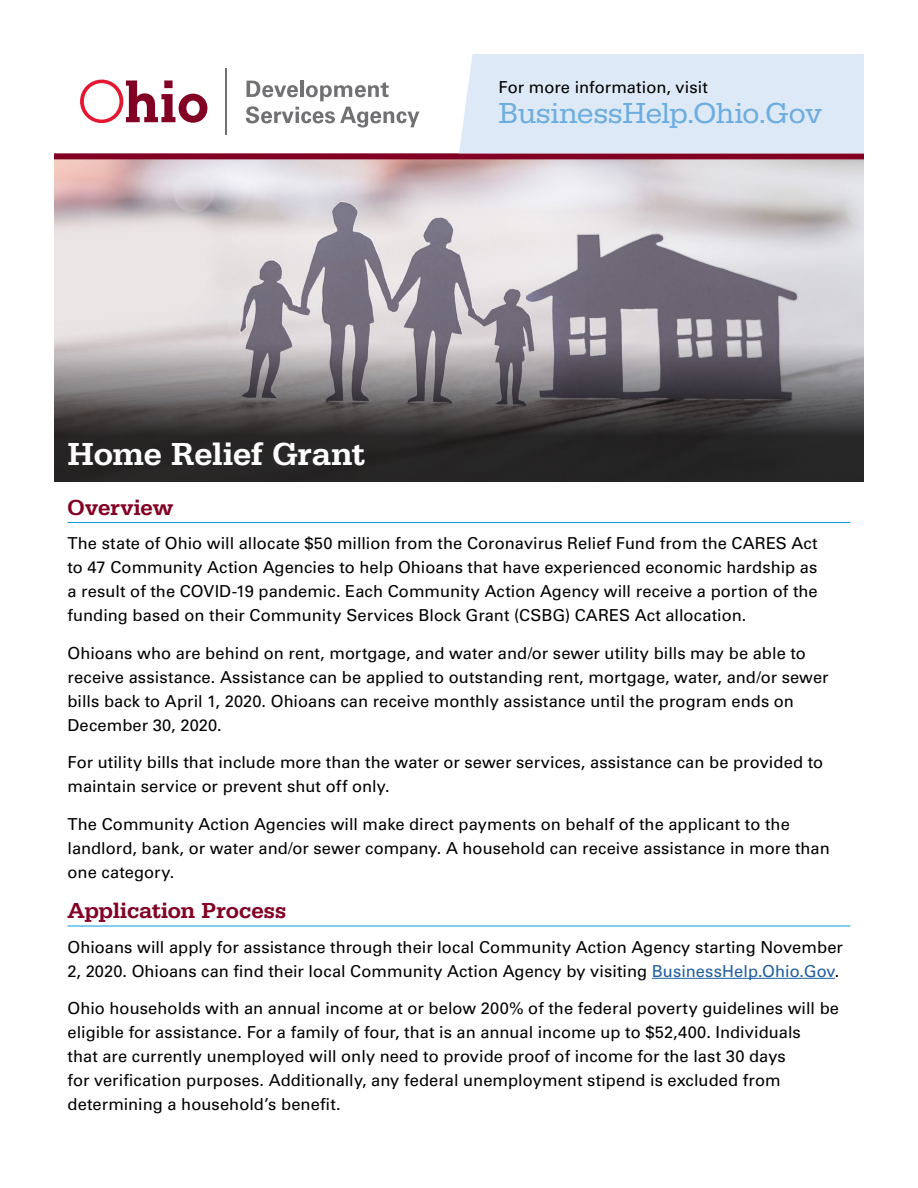
<style>
.page{position:relative;width:918px;height:1188px;background:#fff}
.page>*{position:absolute;margin:0;border:0;box-sizing:border-box;transform-origin:0 0}
.t1{font:500 33px "Serifa";color:#fff}
.t2{font:30px "Serifa";letter-spacing:-.005em;color:#6caddf}
.t3{font:500 22.5px "Serifa";color:#820024}
.t4{font:16.5px/24px "Univers LT Pro 55 Roman";letter-spacing:.005em;color:#000}
.s1{color:#215e9e}
</style>
<div class="page">
<img style="left:55px;top:159px;width:808px;height:159px">
<hr style="left:68px;top:522px;width:782px;height:1px;background:#009ee2">
<hr style="left:68px;top:926px;width:782px;height:1px;background:#009ee2">
<hr style="left:652px;top:978px;width:183px;height:1px;background:#215e9e">
<div style="left:54px;top:153px;width:810px;height:6px;background:#820024"></div>
<div style="left:459px;top:54px;width:405px;height:99px;background:#dee9f7"></div>
<svg style="left:54px;top:318px;width:810px;height:163px;background:#656264"></svg>
<svg style="left:80px;top:80px;width:127px;height:43px"></svg>
<hr style="left:226px;top:69px;width:1px;height:66px;background:#717073">
<svg style="left:246px;top:81px;width:173px;height:47px"></svg>
<h1 class="t1" style="left:68px;top:435px;width:299px">Home Relief Grant</h1>
<p class="t4" style="left:499px;top:75px;width:211px">For more information, visit</p>
<h2 class="t2" style="left:499px;top:96px;width:325px">BusinessHelp.Ohio.Gov</h2>
<h3 class="t3" style="left:68px;top:494px;width:107px">Overview</h3>
<p class="t4" style="left:68px;top:531px;width:752px;text-align:justify">The state of Ohio will allocate $50 million from the Coronavirus Relief Fund from the CARES Act to 47 Community Action Agencies to help Ohioans that have experienced economic hardship as a result of the COVID-19 pandemic. Each Community Action Agency will receive a portion of the funding based on their Community Services Block Grant (CSBG) CARES Act allocation.</p>
<p class="t4" style="left:68px;top:641px;width:763px">Ohioans who are behind on rent, mortgage, and water and/or sewer utility bills may be able to receive assistance. Assistance can be applied to outstanding rent, mortgage, water, and/or sewer bills back to April 1, 2020. Ohioans can receive monthly assistance until the program ends on December 30, 2020.</p>
<p class="t4" style="left:68px;top:750px;width:757px">For utility bills that include more than the water or sewer services, assistance can be provided to maintain service or prevent shut off only.</p>
<p class="t4" style="left:68px;top:812px;width:764px">The Community Action Agencies will make direct payments on behalf of the applicant to the landlord, bank, or water and/or sewer company. A household can receive assistance in more than one category.</p>
<h3 class="t3" style="left:68px;top:897px;width:220px">Application Process</h3>
<p class="t4" style="left:68px;top:935px;width:777px">Ohioans will apply for assistance through their local Community Action Agency starting November<br>2, 2020. Ohioans can find their local Community Action Agency by visiting <span class="s1">BusinessHelp.Ohio.Gov</span>.</p>
<p class="t4" style="left:68px;top:996px;width:773px">Ohio households with an annual income at or below 200% of the federal poverty guidelines will be eligible for assistance. For a family of four, that is an annual income up to $52,400. Individuals<br>that are currently unemployed will only need to provide proof of income for the last 30 days<br>for verification purposes. Additionally, any federal unemployment stipend is excluded from determining a household’s benefit.</p>
</div>
